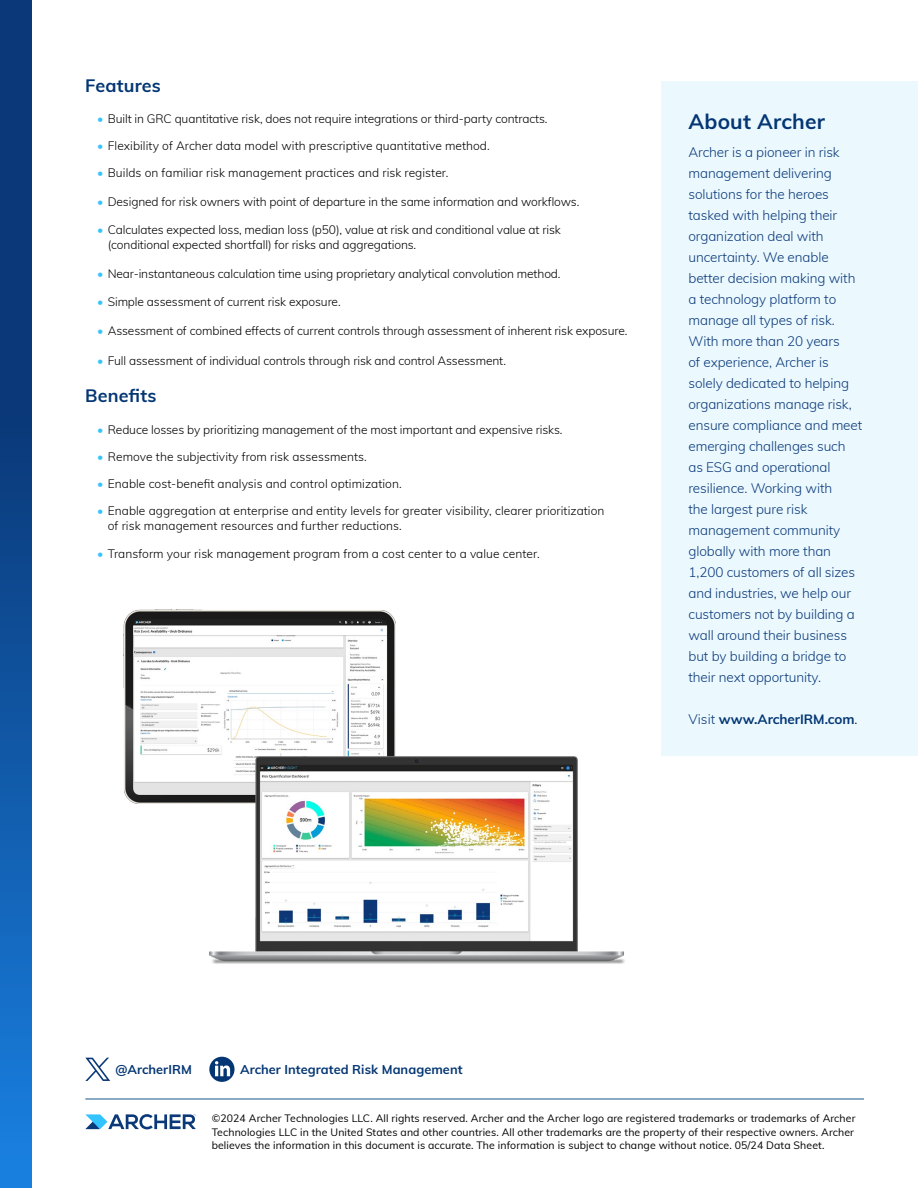
<style>
.page{position:relative;width:918px;height:1188px;background:#fff}
.page>*{position:absolute;margin:0;border:0;box-sizing:border-box;transform-origin:0 0}
.t1{font:700 21px "Mulish";letter-spacing:.01em;color:#043673}
.t2{font:700 18px "Mulish";letter-spacing:.01em;color:#043673}
.t3{font:300 13.5px/21px "Mulish";letter-spacing:-.005em;color:#0a3878}
.t4{font:700 13.5px "Mulish";letter-spacing:-.005em;color:#043673}
.t5{font:700 12.75px "Mulish";letter-spacing:.005em;color:#043673}
.t6{font:300 12px/15px "Mulish";letter-spacing:-.01em;color:#000}
.t7{font:10.5px/13.5px "Mulish";letter-spacing:.01em;color:#000}
.s1{color:#33c4ff}
.s2{font-weight:300;color:#0a3878}
.s3{font-weight:300;color:#000}
</style>
<div class="page">
<hr style="left:85px;top:1099px;width:779px;height:1px;background:#17568a">
<svg style="left:85px;top:1114px;width:111px;height:15px"></svg>
<svg style="left:0;top:0;width:31px;height:1188px;background:#0f509a"></svg>
<svg style="left:209px;top:1057px;width:26px;height:25px"></svg>
<svg style="left:85px;top:1058px;width:25px;height:23px"></svg>
<div style="left:662px;top:81px;width:256px;height:675px;background:#ebf9ff"></div>
<img style="left:124px;top:609px;width:272px;height:195px">
<img style="left:195px;top:750px;width:430px;height:214px">
<h2 class="t2" style="left:85px;top:72px;width:77px">Features</h2>
<p class="t6" style="left:97px;top:111px;width:452px"><span class="s1">•</span> Built in GRC quantitative risk, does not require integrations or third-party contracts.</p>
<p class="t6" style="left:97px;top:138px;width:394px"><span class="s1">•</span> Flexibility of Archer data model with prescriptive quantitative method.</p>
<p class="t6" style="left:97px;top:165px;width:353px"><span class="s1">•</span> Builds on familiar risk management practices and risk register.</p>
<p class="t6" style="left:97px;top:193px;width:484px"><span class="s1">•</span> Designed for risk owners with point of departure in the same information and workflows.</p>
<p class="t6" style="left:108px;top:222px;width:455px;text-indent:-11px"><span class="s1">•</span> Calculates expected loss, median loss (p50), value at risk and conditional value at risk (conditional expected shortfall) for risks and aggregations.</p>
<p class="t6" style="left:97px;top:265px;width:465px"><span class="s1">•</span> Near-instantaneous calculation time using proprietary analytical convolution method.</p>
<p class="t6" style="left:97px;top:294px;width:245px"><span class="s1">•</span> Simple assessment of current risk exposure.</p>
<p class="t6" style="left:97px;top:322px;width:532px"><span class="s1">•</span> Assessment of combined effects of current controls through assessment of inherent risk exposure.</p>
<p class="t6" style="left:97px;top:352px;width:410px"><span class="s1">•</span> Full assessment of individual controls through risk and control Assessment.</p>
<h2 class="t2" style="left:85px;top:382px;width:73px">Benefits</h2>
<p class="t6" style="left:97px;top:421px;width:467px"><span class="s1">•</span> Reduce losses by prioritizing management of the most important and expensive risks.</p>
<p class="t6" style="left:97px;top:448px;width:271px"><span class="s1">•</span> Remove the subjectivity from risk assessments.</p>
<p class="t6" style="left:97px;top:475px;width:306px"><span class="s1">•</span> Enable cost-benefit analysis and control optimization.</p>
<p class="t6" style="left:108px;top:502px;width:498px;text-indent:-10px"><span class="s1">•</span> Enable aggregation at enterprise and entity levels for greater visibility, clearer prioritization of risk management resources and further reductions.</p>
<p class="t6" style="left:97px;top:546px;width:444px"><span class="s1">•</span> Transform your risk management program from a cost center to a value center.</p>
<h1 class="t1" style="left:688px;top:106px;width:138px">About Archer</h1>
<p class="t3" style="left:688px;top:141px;width:175px">Archer is a pioneer in risk management delivering solutions for the heroes tasked with helping their organization deal with uncertainty. We enable better decision making with a technology platform to manage all types of risk.<br>With more than 20 years<br>of experience, Archer is solely dedicated to helping organizations manage risk, ensure compliance and meet emerging challenges such as ESG and operational resilience. Working with<br>the largest pure risk management community globally with more than<br>1,200 customers of all sizes and industries, we help our customers not by building a wall around their business but by building a bridge to their next opportunity.</p>
<p class="t4" style="left:688px;top:709px;width:171px"><span class="s2">Visit</span> www.ArcherIRM.com<span class="s3">.</span></p>
<p class="t5" style="left:116px;top:1060px;width:78px">@ArcherIRM</p>
<p class="t5" style="left:240px;top:1060px;width:224px">Archer Integrated Risk Management</p>
<p class="t7" style="left:212px;top:1111px;width:645px">©2024 Archer Technologies LLC. All rights reserved. Archer and the Archer logo are registered trademarks or trademarks of Archer<br>Technologies LLC in the United States and other countries. All other trademarks are the property of their respective owners. Archer believes the information in this document is accurate. The information is subject to change without notice. 05/24 Data Sheet.</p>
</div>
